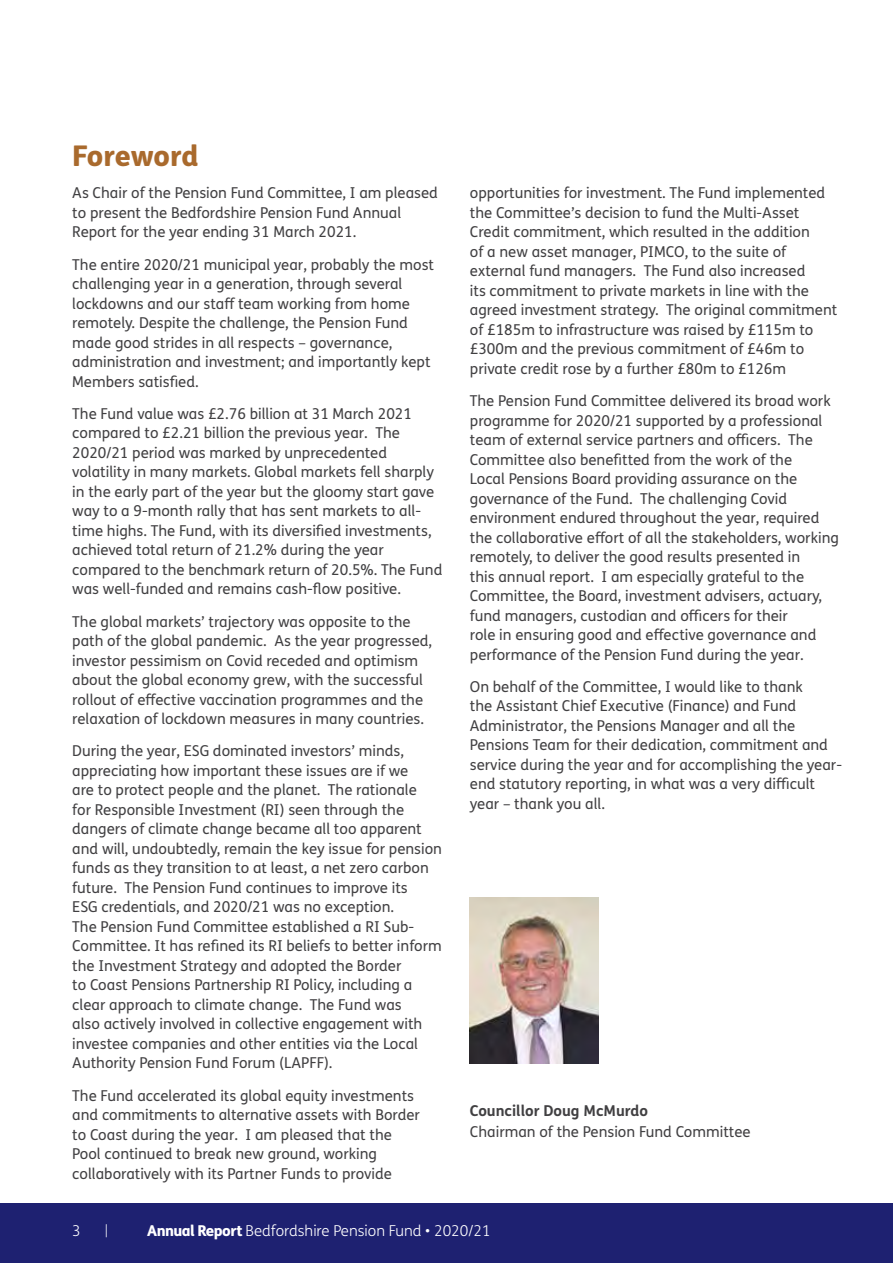
<style>
.page{position:relative;width:893px;height:1263px;background:#fff}
.page>*{position:absolute;margin:0;border:0;box-sizing:border-box;transform-origin:0 0}
.Page_Title_Orange{font:800 28.5px "FS Me Pro";color:#a96a2d}
.Body_Text{font:15px/19.5px "FS Me Pro";color:#414042}
.t1{font:300 15px "FS Me Pro";color:#fff}
.Body_Text-2{font:700 15px "FS Me Pro";color:#414042}
.t2{font:300 12px "FS Me Pro";color:#fff}
.s1{font-weight:800}
</style>
<div class="page">
<div style="left:0;top:1203px;width:893px;height:60px;background:#1e2171"></div>
<hr style="left:0;top:0;width:1px;height:1263px;background:#1e2171">
<img style="left:470px;top:897px;width:128px;height:166px">
<p class="Page_Title_Orange" style="left:72px;top:133px;width:128px">Foreword</p>
<p class="Body_Text" style="left:72px;top:183px;width:367px">As Chair of the Pension Fund Committee, I am pleased to present the Bedfordshire Pension Fund Annual<br>Report for the year ending 31 March 2021.</p>
<p class="Body_Text" style="left:72px;top:254px;width:363px">The entire 2020/21 municipal year, probably the most challenging year in a generation, through several lockdowns and our staff team working from home remotely. Despite the challenge, the Pension Fund made good strides in all respects – governance, administration and investment; and importantly kept Members satisfied.</p>
<p class="Body_Text" style="left:72px;top:404px;width:372px">The Fund value was £2.76 billion at 31 March 2021 compared to £2.21 billion the previous year. The 2020/21 period was marked by unprecedented volatility in many markets. Global markets fell sharply in the early part of the year but the gloomy start gave way to a 9-month rally that has sent markets to all&shy;time highs. The Fund, with its diversified investments, achieved total return of 21.2% during the year compared to the benchmark return of 20.5%. The Fund was well-funded and remains cash-flow positive.</p>
<p class="Body_Text" style="left:72px;top:611px;width:361px">The global markets’ trajectory was opposite to the path of the global pandemic. As the year progressed, investor pessimism on Covid receded and optimism about the global economy grew, with the successful rollout of effective vaccination programmes and the relaxation of lockdown measures in many countries.</p>
<p class="Body_Text" style="left:72px;top:741px;width:371px">During the year, ESG dominated investors’ minds, appreciating how important these issues are if we<br>are to protect people and the planet. The rationale<br>for Responsible Investment (RI) seen through the dangers of climate change became all too apparent and will, undoubtedly, remain the key issue for pension funds as they transition to at least, a net zero carbon future. The Pension Fund continues to improve its<br>ESG credentials, and 2020/21 was no exception.<br>The Pension Fund Committee established a RI Sub-Committee. It has refined its RI beliefs to better inform the Investment Strategy and adopted the Border<br>to Coast Pensions Partnership RI Policy, including a clear approach to climate change. The Fund was<br>also actively involved in collective engagement with investee companies and other entities via the Local Authority Pension Fund Forum (LAPFF).</p>
<p class="Body_Text" style="left:72px;top:1085px;width:349px">The Fund accelerated its global equity investments and commitments to alternative assets with Border to Coast during the year. I am pleased that the Pool continued to break new ground, working collaboratively with its Partner Funds to provide</p>
<p class="Body_Text" style="left:470px;top:183px;width:369px">opportunities for investment. The Fund implemented the Committee’s decision to fund the Multi-Asset Credit commitment, which resulted in the addition<br>of a new asset manager, PIMCO, to the suite of external fund managers. The Fund also increased<br>its commitment to private markets in line with the agreed investment strategy. The original commitment of £185m to infrastructure was raised by £115m to £300m and the previous commitment of £46m to private credit rose by a further £80m to £126m</p>
<p class="Body_Text" style="left:470px;top:391px;width:371px">The Pension Fund Committee delivered its broad work programme for 2020/21 supported by a professional team of external service partners and officers. The Committee also benefitted from the work of the<br>Local Pensions Board providing assurance on the governance of the Fund. The challenging Covid environment endured throughout the year, required the collaborative effort of all the stakeholders, working remotely, to deliver the good results presented in<br>this annual report. I am especially grateful to the Committee, the Board, investment advisers, actuary, fund managers, custodian and officers for their<br>role in ensuring good and effective governance and performance of the Pension Fund during the year.</p>
<p class="Body_Text" style="left:470px;top:677px;width:374px">On behalf of the Committee, I would like to thank<br>the Assistant Chief Executive (Finance) and Fund Administrator, the Pensions Manager and all the Pensions Team for their dedication, commitment and service during the year and for accomplishing the year&shy;end statutory reporting, in what was a very difficult year – thank you all.</p>
<p class="Body_Text-2" style="left:470px;top:1099px;width:180px">Councillor Doug McMurdo</p>
<p class="Body_Text" style="left:470px;top:1121px;width:282px">Chairman of the Pension Fund Committee</p>
<p class="t1" style="left:72px;top:1220px;width:10px">3</p>
<p class="t2" style="left:105px;top:1222px;width:5px">|</p>
<p class="t1" style="left:147px;top:1220px;width:345px"><span class="s1">Annual Report</span> Bedfordshire Pension Fund • 2020/21</p>
</div>
